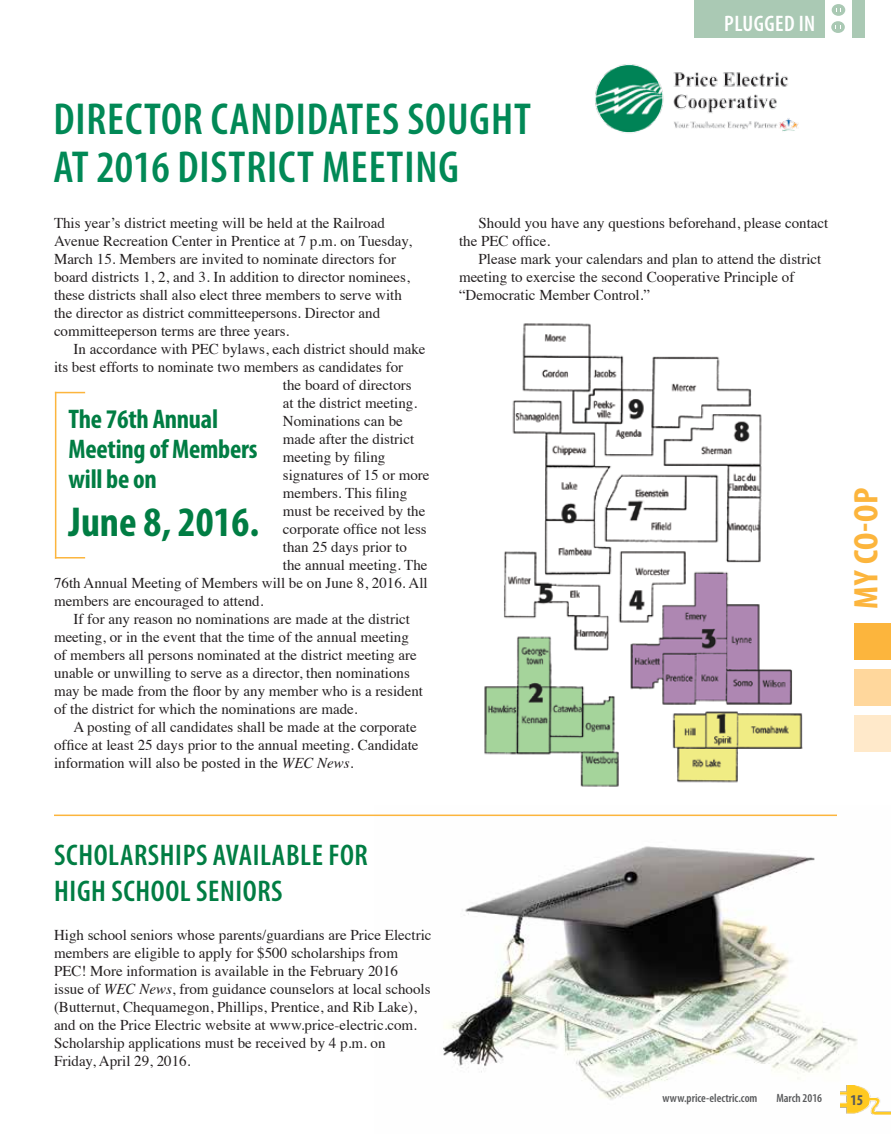
<style>
.page{position:relative;width:891px;height:1134px;background:#fff}
.page>*{position:absolute;margin:0;border:0;box-sizing:border-box;transform-origin:0 0}
.t1{font:600 condensed 45px/48px "Myriad Pro";letter-spacing:.02em;color:#018956}
.t2{font:700 condensed 42px "Myriad Pro";color:#007d43}
.t3{font:700 condensed 34.2px "Myriad Pro";color:#fcb53d;scale:1.05 1}
.t4{font:600 condensed 30px/36px "Myriad Pro";letter-spacing:.02em;color:#007d43}
.t5{font:700 condensed 27px/30px "Myriad Pro";letter-spacing:-.01em;color:#007d43}
.t6{font:600 condensed 22.5px "Myriad Pro";letter-spacing:.02em;color:#fff}
.t7{font:15px/18px "Times";color:#231f20}
.t8{font:700 condensed 15px "Myriad Pro";color:#58595b}
.t9{font:600 condensed 12px "Myriad Pro";color:#58595b}
.s1{font-style:italic}
</style>
<div class="page">
<img style="left:375px;top:814px;width:483px;height:286px">
<img style="left:840px;top:1085px;width:51px;height:30px">
<div style="left:694px;top:0;width:170px;height:37px;background:#aac9b4"></div>
<div style="left:825px;top:0;width:27px;height:38px;background:#fff"></div>
<div style="left:832px;top:4px;width:13px;height:12px;background:#aac9b4;border-radius:50%"></div>
<div style="left:831px;top:21px;width:14px;height:12px;background:#aac9b4;border-radius:50%"></div>
<div style="left:855px;top:623px;width:36px;height:37px;background:#fcb53d"></div>
<div style="left:855px;top:669px;width:36px;height:37px;background:#ffd79c"></div>
<div style="left:855px;top:715px;width:36px;height:37px;background:#ffe9ca"></div>
<hr style="left:55px;top:392px;width:1px;height:167px;background:#fcb53d">
<hr style="left:55px;top:392px;width:30px;height:1px;background:#fcb53d">
<hr style="left:55px;top:557px;width:30px;height:2px;background:#fcb53d">
<img style="left:595px;top:64px;width:204px;height:69px">
<img style="left:484px;top:323px;width:319px;height:464px">
<hr style="left:54px;top:815px;width:783px;height:1px;background:#fcb53d">
<h3 class="t6" style="left:724px;top:9px;width:93px">PLUGGED IN</h3>
<h1 class="t1" style="left:53px;top:94px;width:479px">DIRECTOR CANDIDATES SOUGHT<br>AT 2016 DISTRICT MEETING</h1>
<p class="t7" style="left:54px;top:212px;width:359px">This year’s district meeting will be held at the Railroad Avenue Recreation Center in Prentice at 7 p.m. on Tuesday, March 15. Members are invited to nominate directors for board districts 1, 2, and 3. In addition to director nominees, these districts shall also elect three members to serve with the director as district committeepersons. Director and committeeperson terms are three years.</p>
<p class="t7" style="left:74px;top:338px;width:354px">In accordance with PEC bylaws, each district should make</p>
<p class="t7" style="left:54px;top:356px;width:351px">its best efforts to nominate two members as candidates for</p>
<p class="t7" style="left:283px;top:374px;width:130px">the board of directors</p>
<p class="t7" style="left:283px;top:392px;width:136px">at the district meeting.</p>
<p class="t7" style="left:283px;top:410px;width:121px">Nominations can be</p>
<p class="t7" style="left:283px;top:428px;width:133px">made after the district</p>
<p class="t7" style="left:283px;top:446px;width:104px">meeting by filing</p>
<p class="t7" style="left:283px;top:464px;width:148px">signatures of 15 or more</p>
<p class="t7" style="left:283px;top:482px;width:126px">members. This filing</p>
<p class="t7" style="left:283px;top:500px;width:144px">must be received by the</p>
<p class="t7" style="left:283px;top:518px;width:145px">corporate office not less</p>
<p class="t7" style="left:283px;top:536px;width:126px">than 25 days prior to</p>
<p class="t7" style="left:283px;top:554px;width:146px">the annual meeting. The</p>
<p class="t7" style="left:54px;top:572px;width:375px">76th Annual Meeting of Members will be on June 8, 2016. All</p>
<p class="t7" style="left:54px;top:590px;width:211px">members are encouraged to attend.</p>
<p class="t7" style="left:74px;top:608px;width:338px">If for any reason no nominations are made at the district</p>
<p class="t7" style="left:54px;top:626px;width:356px">meeting, or in the event that the time of the annual meeting</p>
<p class="t7" style="left:54px;top:644px;width:364px">of members all persons nominated at the district meeting are</p>
<p class="t7" style="left:54px;top:662px;width:358px">unable or unwilling to serve as a director, then nominations</p>
<p class="t7" style="left:54px;top:680px;width:371px">may be made from the floor by any member who is a resident</p>
<p class="t7" style="left:54px;top:698px;width:305px">of the district for which the nominations are made.</p>
<p class="t7" style="left:74px;top:716px;width:345px">A posting of all candidates shall be made at the corporate</p>
<p class="t7" style="left:54px;top:734px;width:366px">office at least 25 days prior to the annual meeting. Candidate</p>
<p class="t7" style="left:54px;top:752px;width:301px">information will also be posted in the <span class="s1">WEC News</span>.</p>
<h3 class="t5" style="left:69px;top:403px;width:190px">The 76th Annual<br>Meeting of Members will be on</h3>
<h2 class="t2" style="left:69px;top:496px;width:192px">June 8, 2016.</h2>
<p class="t7" style="left:459px;top:212px;width:371px;text-indent:20px">Should you have any questions beforehand, please contact the PEC office.</p>
<p class="t7" style="left:459px;top:248px;width:364px;text-indent:20px">Please mark your calendars and plan to attend the district meeting to exercise the second Cooperative Principle of “Democratic Member Control.”</p>
<h3 class="t3" style="left:845px;top:609px;width:117px;rotate:-90deg">MY CO-OP</h3>
<h3 class="t4" style="left:54px;top:837px;width:315px">SCHOLARSHIPS AVAILABLE FOR<br>HIGH SCHOOL SENIORS</h3>
<p class="t7" style="left:54px;top:925px;width:379px">High school seniors whose parents/guardians are Price Electric members are eligible to apply for $500 scholarships from PEC! More information is available in the February 2016 issue of <span class="s1">WEC News</span>, from guidance counselors at local schools (Butternut, Chequamegon, Phillips, Prentice, and Rib Lake), and on the Price Electric website at www.price-electric.com.<br>Scholarship applications must be received by 4 p.m. on<br>Friday, April 29, 2016.</p>
<p class="t9" style="left:663px;top:1091px;width:96px">www.price-electric.com</p>
<p class="t9" style="left:776px;top:1091px;width:47px">March 2016</p>
<p class="t8" style="left:850px;top:1090px;width:14px">15</p>
</div>
